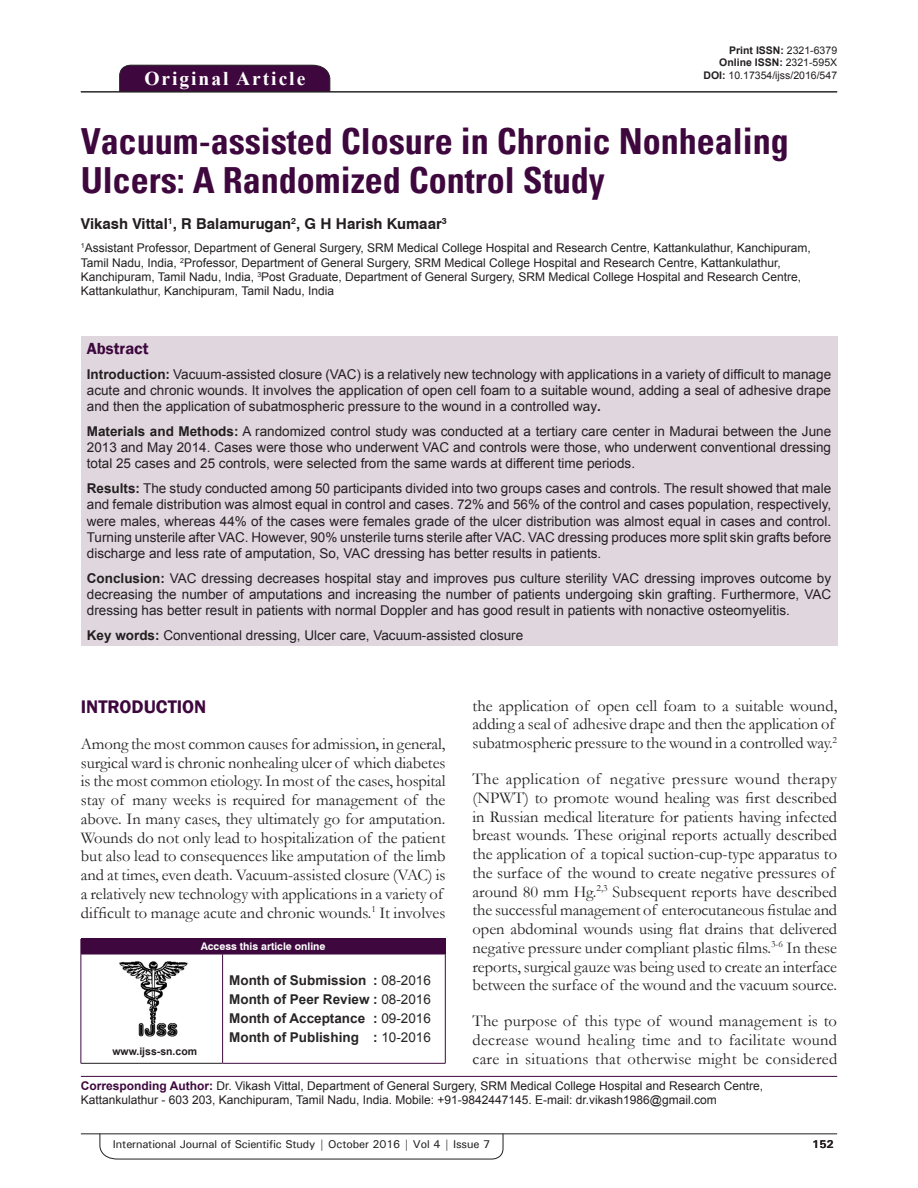
<style>
.page{position:relative;width:918px;height:1188px;background:#fff}
.page>*{position:absolute;margin:0;border:0;box-sizing:border-box;transform-origin:0 0}
.AT{font:700 condensed 36px/39px "Univers";color:#3e083e}
.AH{font:700 19.5px "Times New Roman";letter-spacing:.1em;color:#fff}
.t1{font:600 18.75px "Franklin Gothic";color:#3e083e}
.TX{font:16.5px/18.8px "Garamond";color:#231f20}
.ABSH{font:600 16.5px "Franklin Gothic";color:#3e083e}
.AU{font:700 15px "Swiss 721 BT";color:#231f20}
.ABS{font:13.5px/16.2px "Arial";color:#231f20;text-align:justify}
.HIS{font:700 13.5px/18.8px "Arial";color:#282526;text-align:justify}
.AFF{font:12px/14.4px "Arial";color:#231f20}
.ADD{font:12px/14.4px "Arial";color:#231f20}
.RF{font:500 11.25px "Univers";letter-spacing:-.01em;color:#231f20}
.t2{font:700 11.25px "Univers";color:#231f20}
.DOI{font:700 10.5px "Arial";color:#231f20}
.DOI-2{font:10.5px "Arial";color:#231f20}
.AAO{font:700 10.5px "Swiss 721 BT";color:#fff}
.Web{font:700 10.5px "Arial";color:#231f20}
.s1{font-weight:400}
.s2{font-weight:700}
.s3{font-weight:700;color:#3e083e}
</style>
<div class="page">
<hr style="left:81px;top:1134px;width:756px;height:1px;background:#231f20">
<svg style="left:100px;top:1133px;width:403px;height:26px"></svg>
<div style="left:119px;top:65px;width:211px;height:26px;background:#3e083e"></div>
<hr style="left:81px;top:91px;width:756px;height:1px;background:#231f20">
<div style="left:81px;top:337px;width:756px;height:309px;background:#e0d7de"></div>
<img style="left:119px;top:961px;width:69px;height:76px">
<div style="left:81px;top:939px;width:364px;height:15px;background:#3e083e"></div>
<svg style="left:445px;top:939px;width:1px;height:15px"></svg>
<hr style="left:81px;top:954px;width:142px;height:1px;background:#3e083e">
<hr style="left:81px;top:954px;width:1px;height:109px;background:#3e083e">
<hr style="left:81px;top:1063px;width:142px;height:1px;background:#231f20">
<hr style="left:223px;top:954px;width:223px;height:1px;background:#3e083e">
<hr style="left:222px;top:954px;width:1px;height:109px;background:#3e083e">
<hr style="left:445px;top:954px;width:1px;height:109px;background:#3e083e">
<hr style="left:223px;top:1063px;width:223px;height:1px;background:#3e083e">
<hr style="left:81px;top:1076px;width:756px;height:1px;background:#3e083e">
<p class="AH" style="left:144px;top:64px;width:162px">Original Article</p>
<p class="DOI" style="left:729px;top:43px;width:109px">Print ISSN: <span class="s1">2321-6379</span></p>
<p class="DOI" style="left:719px;top:56px;width:119px">Online ISSN: <span class="s1">2321-595X</span></p>
<p class="DOI-2" style="left:704px;top:68px;width:135px"><span class="s2">DOI:</span> 10.17354/ijss/2016/547</p>
<p class="AT" style="left:81px;top:122px;width:709px">Vacuum-assisted Closure in Chronic Nonhealing<br>Ulcers: A Randomized Control Study</p>
<p class="AU" style="left:81px;top:215px;width:368px">Vikash Vittal<sup>1</sup>, R Balamurugan<sup>2</sup>, G H Harish Kumaar<sup>3</sup></p>
<p class="AFF" style="left:81px;top:241px;width:732px"><sup>1</sup>Assistant Professor, Department of General Surgery, SRM Medical College Hospital and Research Centre, Kattankulathur, Kanchipuram, Tamil Nadu, India, <sup>2</sup>Professor, Department of General Surgery, SRM Medical College Hospital and Research Centre, Kattankulathur, Kanchipuram, Tamil Nadu, India, <sup>3</sup>Post Graduate, Department of General Surgery, SRM Medical College Hospital and Research Centre, Kattankulathur, Kanchipuram, Tamil Nadu, India</p>
<p class="ABSH" style="left:87px;top:339px;width:63px">Abstract</p>
<p class="ABS" style="left:87px;top:366px;width:746px"><span class="s2">Introduction:</span> Vacuum-assisted closure (VAC) is a relatively new technology with applications in a variety of difficult to manage acute and chronic wounds. It involves the application of open cell foam to a suitable wound, adding a seal of adhesive drape and then the application of subatmospheric pressure to the wound in a controlled way<span class="s2">.</span></p>
<p class="ABS" style="left:87px;top:423px;width:746px"><span class="s2">Materials and Methods:</span> A randomized control study was conducted at a tertiary care center in Madurai between the June 2013 and May 2014. Cases were those who underwent VAC and controls were those, who underwent conventional dressing total 25 cases and 25 controls, were selected from the same wards at different time periods.</p>
<p class="ABS" style="left:87px;top:480px;width:746px"><span class="s2">Results:</span> The study conducted among 50 participants divided into two groups cases and controls. The result showed that male and female distribution was almost equal in control and cases. 72% and 56% of the control and cases population, respectively, were males, whereas 44% of the cases were females grade of the ulcer distribution was almost equal in cases and control.<br>Turning unsterile after VAC. However, 90% unsterile turns sterile after VAC. VAC dressing produces more split skin grafts before discharge and less rate of amputation, So, VAC dressing has better results in patients.</p>
<p class="ABS" style="left:87px;top:570px;width:746px"><span class="s2">Conclusion:</span> VAC dressing decreases hospital stay and improves pus culture sterility VAC dressing improves outcome by decreasing the number of amputations and increasing the number of patients undergoing skin grafting. Furthermore, VAC dressing has better result in patients with normal Doppler and has good result in patients with nonactive osteomyelitis.</p>
<p class="ABS" style="left:87px;top:627px;width:438px"><span class="s2">Key words:</span> Conventional dressing, Ulcer care, Vacuum-assisted closure</p>
<p class="TX" style="left:473px;top:696px;width:366px">the application of open cell foam to a suitable wound, adding a seal of adhesive drape and then the application of subatmospheric pressure to the wound in a controlled way.<sup>2</sup></p>
<p class="TX" style="left:473px;top:769px;width:366px">The application of negative pressure wound therapy (NPWT) to promote wound healing was first described in Russian medical literature for patients having infected breast wounds. These original reports actually described the application of a topical suction-cup-type apparatus to the surface of the wound to create negative pressures of around 80 mm Hg.<sup>2,3</sup> Subsequent reports have described the successful management of enterocutaneous fistulae and open abdominal wounds using flat drains that delivered negative pressure under compliant plastic films.<sup>3-6</sup> In these reports, surgical gauze was being used to create an interface between the surface of the wound and the vacuum source.</p>
<p class="TX" style="left:473px;top:1011px;width:366px;text-align:justify">The purpose of this type of wound management is to decrease wound healing time and to facilitate wound care in situations that otherwise might be considered</p>
<h1 class="t1" style="left:81px;top:695px;width:127px">INTRODUCTION</h1>
<p class="TX" style="left:81px;top:734px;width:366px">Among the most common causes for admission, in general, surgical ward is chronic nonhealing ulcer of which diabetes is the most common etiology. In most of the cases, hospital stay of many weeks is required for management of the above. In many cases, they ultimately go for amputation.<br>Wounds do not only lead to hospitalization of the patient but also lead to consequences like amputation of the limb and at times, even death. Vacuum-assisted closure (VAC) is a relatively new technology with applications in a variety of difficult to manage acute and chronic wounds.<sup>1</sup> It involves</p>
<p class="AAO" style="left:201px;top:940px;width:126px">Access this article online</p>
<p class="HIS" style="left:229px;top:972px;width:203px">Month of Submission : <span class="s1">08-2016<br></span>Month of Peer Review : <span class="s1">08-2016<br></span>Month of Acceptance : <span class="s1">09-2016<br></span>Month of Publishing : <span class="s1">10-2016</span></p>
<p class="ADD" style="left:81px;top:1078px;width:684px"><span class="s3">Corresponding Author:</span> Dr. Vikash Vittal, Department of General Surgery, SRM Medical College Hospital and Research Centre,<br>Kattankulathur - 603 203, Kanchipuram, Tamil Nadu, India. Mobile: +91-9842447145. E-mail: dr.vikash1986@gmail.com</p>
<p class="Web" style="left:112px;top:1045px;width:86px">www.ijss-sn.com</p>
<p class="RF" style="left:113px;top:1137px;width:379px">International Journal of Scientific Study | October 2016 | Vol 4 | Issue 7</p>
<p class="t2" style="left:812px;top:1137px;width:23px">152</p>
</div>
